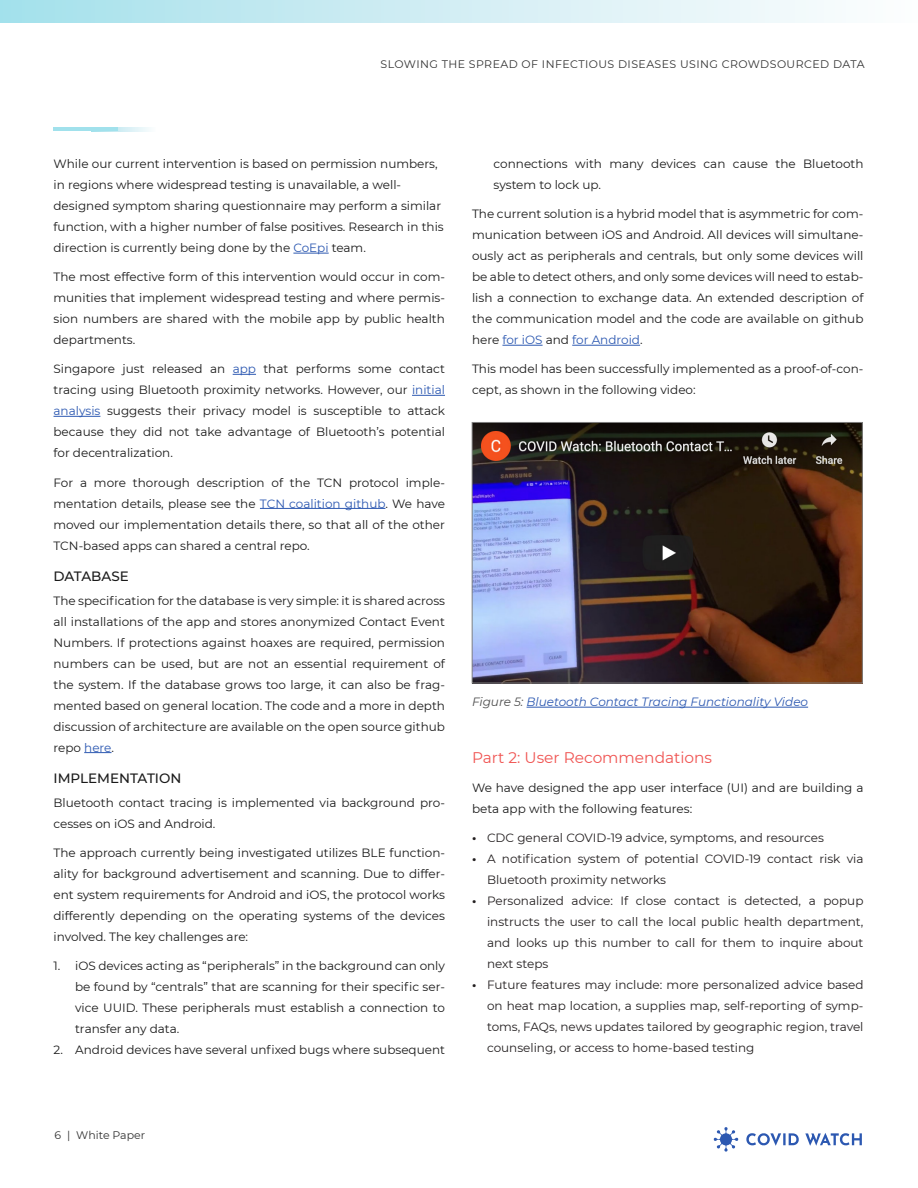
<style>
.page{position:relative;width:918px;height:1188px;background:#fff}
.page>*{position:absolute;margin:0;border:0;box-sizing:border-box;transform-origin:0 0}
.t1{font:15.3px "Montserrat";color:#f05452}
.Header_3{font:500 13.5px "Montserrat";color:#1a1a1a}
.t2{font:12px/21px "Montserrat";color:#1a1a1a;text-align:justify}
.t3{font:12px/21px "Montserrat";color:#231f20;text-align:justify}
.t4{font:italic 12px "Montserrat";color:#2c58b1}
.t5{font:10.95px "Montserrat";letter-spacing:.04em;color:#333}
.t6{font:10.95px "Montserrat";color:#333}
.s1{color:#2c58b1}
.s2{color:#4d4d4d}
.s3{font-weight:700}
</style>
<div class="page">
<svg style="left:714px;top:1127px;width:148px;height:25px"></svg>
<svg style="left:118px;top:127px;width:31px;height:4px"></svg>
<hr style="left:54px;top:127px;width:64px;height:4px;background:#a1e1ec">
<hr style="left:293px;top:253px;width:36px;height:1px;background:#2c58b1">
<svg style="left:233px;top:374px;width:23px;height:1px"></svg>
<hr style="left:412px;top:395px;width:33px;height:1px;background:#2c58b1">
<hr style="left:54px;top:416px;width:46px;height:1px;background:#2c58b1">
<hr style="left:260px;top:508px;width:125px;height:1px;background:#2c58b1">
<svg style="left:84px;top:752px;width:28px;height:1px"></svg>
<hr style="left:502px;top:345px;width:41px;height:1px;background:#2c58b1">
<hr style="left:572px;top:345px;width:68px;height:1px;background:#2c58b1">
<div style="left:0;top:0;width:918px;height:22px;background:linear-gradient(to right,#a6e0eb,#fefdfe)"></div>
<img style="left:474px;top:424px;width:386px;height:257px">
<div style="left:472px;top:422px;width:390px;height:261px;border:1px solid #808080"></div>
<hr style="left:527px;top:707px;width:281px;height:1px;background:#2c58b1">
<p class="t5" style="left:381px;top:57px;width:485px">SLOWING THE SPREAD OF INFECTIOUS DISEASES USING CROWDSOURCED DATA</p>
<p class="t2" style="left:54px;top:153px;width:392px;text-align:left">While our current intervention is based on permission numbers, in regions where widespread testing is unavailable, a well&shy;designed symptom sharing questionnaire may perform a similar function, with a higher number of false positives. Research in this direction is currently being done by the <span class="s1">CoEpi</span> team.</p>
<p class="t2" style="left:54px;top:266px;width:393px">The most effective form of this intervention would occur in com&shy;munities that implement widespread testing and where permis&shy;sion numbers are shared with the mobile app by public health departments.</p>
<p class="t2" style="left:54px;top:358px;width:393px">Singapore just released an <span class="s1">app</span> that performs some contact tracing using Bluetooth proximity networks. However, our <span class="s1">initial analysis</span> suggests their privacy model is susceptible to attack because they did not take advantage of Bluetooth’s potential for decentralization.</p>
<p class="t2" style="left:54px;top:471px;width:393px">For a more thorough description of the TCN protocol imple&shy;mentation details, please see the <span class="s1">TCN coalition github</span>. We have moved our implementation details there, so that all of the other TCN-based apps can shared a central repo.</p>
<p class="Header_3" style="left:54px;top:567px;width:77px">DATABASE</p>
<p class="t2" style="left:54px;top:590px;width:393px">The specification for the database is very simple: it is shared across all installations of the app and stores anonymized Contact Event Numbers. If protections against hoaxes are required, permission numbers can be used, but are not an essential requirement of the system. If the database grows too large, it can also be frag&shy;mented based on general location. The code and a more in depth discussion of architecture are available on the open source github repo <span class="s1">here</span>.</p>
<p class="Header_3" style="left:54px;top:769px;width:129px">IMPLEMENTATION</p>
<p class="t2" style="left:54px;top:792px;width:393px">Bluetooth contact tracing is implemented via background pro&shy;cesses on iOS and Android.</p>
<p class="t2" style="left:54px;top:842px;width:393px">The approach currently being investigated utilizes BLE function&shy;ality for background advertisement and scanning. Due to differ&shy;ent system requirements for Android and iOS, the protocol works differently depending on the operating systems of the devices involved. The key challenges are:</p>
<p class="t2" style="left:75px;top:955px;width:371px;text-indent:-22px">1. iOS devices acting as “peripherals” in the background can only be found by “centrals” that are scanning for their specific ser&shy;vice UUID. These peripherals must establish a connection to transfer any data.</p>
<p class="t2" style="left:54px;top:1039px;width:393px">2. Android devices have several unfixed bugs where subsequent</p>
<p class="t2" style="left:494px;top:153px;width:371px">connections with many devices can cause the Bluetooth system to lock up.</p>
<p class="t2" style="left:472px;top:203px;width:393px">The current solution is a hybrid model that is asymmetric for com&shy;munication between iOS and Android. All devices will simultane&shy;ously act as peripherals and centrals, but only some devices will be able to detect others, and only some devices will need to estab&shy;lish a connection to exchange data. An extended description of the communication model and the code are available on github here <span class="s1">for iOS</span> and <span class="s1">for Android</span>.</p>
<p class="t2" style="left:472px;top:358px;width:393px">This model has been successfully implemented as a proof-of-con&shy;cept, as shown in the following video:</p>
<p class="t4" style="left:472px;top:694px;width:338px"><span class="s2">Figure 5:</span> Bluetooth Contact Tracing Functionality Video</p>
<p class="t1" style="left:472px;top:747px;width:242px">Part 2: User Recommendations</p>
<p class="t2" style="left:472px;top:776px;width:393px">We have designed the app user interface (UI) and are building a beta app with the following features:</p>
<p class="t3" style="left:472px;top:827px;width:354px"><span class="s3">•</span> CDC general COVID-19 advice, symptoms, and resources</p>
<p class="t3" style="left:487px;top:848px;width:378px;text-indent:-15px"><span class="s3">•</span> A notification system of potential COVID-19 contact risk via<br>Bluetooth proximity networks</p>
<p class="t3" style="left:487px;top:890px;width:378px;text-indent:-15px"><span class="s3">•</span> Personalized advice: If close contact is detected, a popup instructs the user to call the local public health department, and looks up this number to call for them to inquire about next steps</p>
<p class="t3" style="left:487px;top:974px;width:378px;text-indent:-15px"><span class="s3">•</span> Future features may include: more personalized advice based on heat map location, a supplies map, self-reporting of symp&shy;toms, FAQs, news updates tailored by geographic region, travel counseling, or access to home-based testing</p>
<p class="t6" style="left:55px;top:1128px;width:92px">6 | White Paper</p>
</div>
